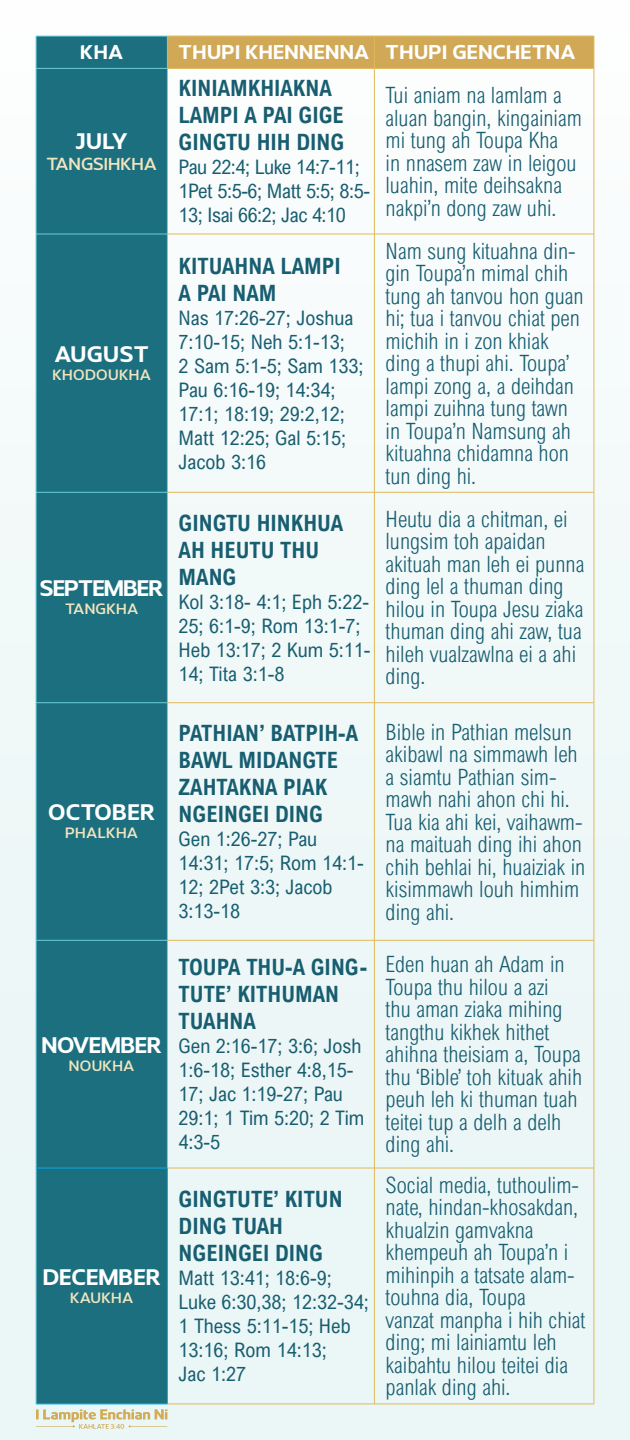
<style>
.page{position:relative;width:630px;height:1440px;background:#ebf6f6}
.page>*{position:absolute;margin:0;border:0;box-sizing:border-box;transform-origin:0 0}
.t1{font:300 22.5px/22.5px "Arial Nova Cond";color:#185e71}
.t2{font:700 22.5px/27px "Arial Nova Cond";color:#185e71}
.t3{font:700 22.5px "EBC Kum Thupi 2025 Semi";letter-spacing:-.01em;color:#fff}
.t4{font:700 22.5px "EBC Kum Thupi 2025 Semi";letter-spacing:-.04em;color:#fff}
.t5{font:700 22.5px "EBC Kum Thupi 2025 Semi";letter-spacing:.02em;color:#fff}
.t6{font:20px/24px "Arial Nova Cond";color:#185e71}
.t7{font:20px/24px "Arial Nova Cond";letter-spacing:-.02em;color:#185e71}
.t8{font:700 20px "EBC Kum Thupi 2025 Semi";letter-spacing:.02em;color:#fff}
.t9{font:17.5px "EBC Kum Thupi 2025 Medium";color:#f1e5bf}
.t10{font:15px "EBC Kum Thupi 2025 Medium";letter-spacing:.02em;color:#f1e5bf}
</style>
<div class="page">
<div style="left:37px;top:37px;width:130px;height:1367px;background:#1c6f7e"></div>
<div style="left:168px;top:37px;width:426px;height:31px;background:#d1a956"></div>
<hr style="left:167px;top:36px;width:207px;height:1px;background:#e0b95a">
<hr style="left:374px;top:36px;width:220px;height:1px;background:#e0b95a">
<hr style="left:374px;top:36px;width:1px;height:32px;background:#e0b95a">
<hr style="left:594px;top:36px;width:1px;height:32px;background:#e0b95a">
<hr style="left:167px;top:68px;width:207px;height:1px;background:#e0b95a">
<hr style="left:374px;top:68px;width:220px;height:1px;background:#e0b95a">
<hr style="left:374px;top:68px;width:1px;height:166px;background:#e0b95a">
<hr style="left:594px;top:68px;width:1px;height:166px;background:#e0b95a">
<hr style="left:167px;top:234px;width:207px;height:1px;background:#e0b95a">
<hr style="left:374px;top:234px;width:220px;height:1px;background:#e0b95a">
<hr style="left:374px;top:234px;width:1px;height:258px;background:#e0b95a">
<hr style="left:594px;top:234px;width:1px;height:258px;background:#e0b95a">
<hr style="left:167px;top:492px;width:207px;height:1px;background:#e0b95a">
<hr style="left:374px;top:492px;width:220px;height:1px;background:#e0b95a">
<hr style="left:374px;top:492px;width:1px;height:211px;background:#e0b95a">
<hr style="left:594px;top:492px;width:1px;height:211px;background:#e0b95a">
<hr style="left:167px;top:702px;width:207px;height:1px;background:#e0b95a">
<hr style="left:374px;top:702px;width:220px;height:1px;background:#e0b95a">
<hr style="left:374px;top:703px;width:1px;height:237px;background:#e0b95a">
<hr style="left:594px;top:703px;width:1px;height:237px;background:#e0b95a">
<hr style="left:167px;top:940px;width:207px;height:1px;background:#e0b95a">
<hr style="left:374px;top:940px;width:220px;height:1px;background:#e0b95a">
<hr style="left:374px;top:940px;width:1px;height:228px;background:#e0b95a">
<hr style="left:594px;top:940px;width:1px;height:228px;background:#e0b95a">
<hr style="left:167px;top:1168px;width:207px;height:1px;background:#e0b95a">
<hr style="left:374px;top:1168px;width:220px;height:1px;background:#e0b95a">
<hr style="left:374px;top:1168px;width:1px;height:236px;background:#e0b95a">
<hr style="left:594px;top:1168px;width:1px;height:236px;background:#e0b95a">
<hr style="left:167px;top:1404px;width:207px;height:1px;background:#e0b95a">
<hr style="left:374px;top:1404px;width:220px;height:1px;background:#e0b95a">
<hr style="left:36px;top:68px;width:1px;height:166px;background:#6cccdc">
<hr style="left:167px;top:68px;width:1px;height:166px;background:#6cccdc">
<hr style="left:36px;top:234px;width:131px;height:1px;background:#6cccdc">
<hr style="left:36px;top:234px;width:1px;height:258px;background:#6cccdc">
<hr style="left:167px;top:234px;width:1px;height:258px;background:#6cccdc">
<hr style="left:36px;top:492px;width:1px;height:211px;background:#6cccdc">
<hr style="left:36px;top:702px;width:131px;height:1px;background:#6cccdc">
<hr style="left:36px;top:703px;width:1px;height:237px;background:#6cccdc">
<hr style="left:36px;top:940px;width:1px;height:228px;background:#6cccdc">
<hr style="left:167px;top:940px;width:1px;height:228px;background:#6cccdc">
<hr style="left:36px;top:1168px;width:1px;height:236px;background:#6cccdc">
<hr style="left:36px;top:1168px;width:131px;height:1px;background:#00aeef">
<hr style="left:167px;top:1168px;width:1px;height:236px;background:#00aeef">
<hr style="left:36px;top:1404px;width:131px;height:1px;background:#00aeef">
<hr style="left:36px;top:492px;width:131px;height:1px;background:#6cccdc">
<hr style="left:167px;top:492px;width:1px;height:211px;background:#6cccdc">
<hr style="left:167px;top:703px;width:1px;height:237px;background:#6cccdc">
<hr style="left:36px;top:940px;width:131px;height:1px;background:#6cccdc">
<hr style="left:36px;top:36px;width:131px;height:1px;background:#6cccdc">
<hr style="left:36px;top:36px;width:1px;height:32px;background:#6cccdc">
<hr style="left:167px;top:36px;width:1px;height:32px;background:#6cccdc">
<hr style="left:36px;top:68px;width:131px;height:1px;background:#6cccdc">
<svg style="left:36px;top:1409px;width:131px;height:20px"></svg>
<p class="t8" style="left:80px;top:40px;width:45px">KHA</p>
<p class="t8" style="left:179px;top:40px;width:398px">THUPI KHENNENNA THUPI GENCHETNA</p>
<p class="t3" style="left:75px;top:127px;width:54px">JULY</p>
<p class="t9" style="left:46px;top:153px;width:112px">TANGSIHKHA</p>
<p class="t3" style="left:54px;top:341px;width:96px">AUGUST</p>
<p class="t10" style="left:52px;top:366px;width:100px">KHODOUKHA</p>
<p class="t2" style="left:179px;top:74px;width:167px">KINIAMKHIAKNA<br>LAMPI A PAI GIGE<br>GINGTU HIH DING</p>
<p class="t7" style="left:179px;top:155px;width:193px">Pau 22:4; Luke 14:7-11;<br>1Pet 5:5-6; Matt 5:5; 8:5-<br>13; Isai 66:2; Jac 4:10</p>
<p class="t2" style="left:179px;top:252px;width:164px">KITUAHNA LAMPI<br>A PAI NAM</p>
<p class="t6" style="left:179px;top:305px;width:186px">Nas 17:26-27; Joshua<br>7:10-15; Neh 5:1-13;<br>2 Sam 5:1-5; Sam 133;<br>Pau 6:16-19; 14:34;<br>17:1; 18:19; 29:2,12;<br>Matt 12:25; Gal 5:15;<br>Jacob 3:16</p>
<p class="t4" style="left:40px;top:575px;width:125px">SEPTEMBER</p>
<p class="t10" style="left:65px;top:600px;width:75px">TANGKHA</p>
<p class="t2" style="left:179px;top:509px;width:166px">GINGTU HINKHUA<br>AH HEUTU THU<br>MANG</p>
<p class="t6" style="left:179px;top:589px;width:193px">Kol 3:18- 4:1; Eph 5:22-<br>25; 6:1-9; Rom 13:1-7;<br>Heb 13:17; 2 Kum 5:11-<br>14; Tita 3:1-8</p>
<p class="t5" style="left:48px;top:799px;width:109px">OCTOBER</p>
<p class="t10" style="left:65px;top:824px;width:74px">PHALKHA</p>
<p class="t3" style="left:42px;top:1032px;width:122px">NOVEMBER</p>
<p class="t10" style="left:69px;top:1057px;width:67px">NOUKHA</p>
<p class="t3" style="left:43px;top:1263px;width:120px">DECEMBER</p>
<p class="t10" style="left:70px;top:1289px;width:65px">KAUKHA</p>
<p class="t2" style="left:179px;top:719px;width:181px">PATHIAN’ BATPIH-A<br>BAWL MIDANGTE<br>ZAHTAKNA PIAK<br>NGEINGEI DING</p>
<p class="t6" style="left:179px;top:827px;width:187px">Gen 1:26-27; Pau<br>14:31; 17:5; Rom 14:1-<br>12; 2Pet 3:3; Jacob<br>3:13-18</p>
<p class="t2" style="left:179px;top:953px;width:190px">TOUPA THU-A GING-<br>TUTE’ KITHUMAN<br>TUAHNA</p>
<p class="t6" style="left:179px;top:1034px;width:187px">Gen 2:16-17; 3:6; Josh<br>1:6-18; Esther 4:8,15-<br>17; Jac 1:19-27; Pau<br>29:1; 1 Tim 5:20; 2 Tim<br>4:3-5</p>
<p class="t2" style="left:179px;top:1185px;width:166px">GINGTUTE’ KITUN<br>DING TUAH<br>NGEINGEI DING</p>
<p class="t6" style="left:179px;top:1266px;width:192px">Matt 13:41; 18:6-9;<br>Luke 6:30,38; 12:32-34;<br>1 Thess 5:11-15; Heb<br>13:16; Rom 14:13;<br>Jac 1:27</p>
<p class="t1" style="left:386px;top:84px;width:198px">Tui aniam na lamlam a aluan bangin, kingainiam mi tung ah Toupa Kha<br>in nnasem zaw in leigou luahin, mite deihsakna nakpi’n dong zaw uhi.</p>
<p class="t1" style="left:386px;top:239px;width:200px">Nam sung kituahna din&shy;gin Toupa’n mimal chih tung ah tanvou hon guan hi; tua i tanvou chiat pen michih in i zon khiak ding a thupi ahi. Toupa’ lampi zong a, a deihdan lampi zuihna tung tawn in Toupa’n Namsung ah kituahna chidamna hon tun ding hi.</p>
<p class="t1" style="left:386px;top:507px;width:200px">Heutu dia a chitman, ei lungsim toh apaidan akituah man leh ei punna ding lel a thuman ding hilou in Toupa Jesu ziaka thuman ding ahi zaw, tua hileh vualzawlna ei a ahi ding.</p>
<p class="t1" style="left:386px;top:720px;width:201px">Bible in Pathian melsun akibawl na simmawh leh a siamtu Pathian sim&shy;mawh nahi ahon chi hi.<br>Tua kia ahi kei, vaihawm&shy;na maituah ding ihi ahon chih behlai hi, huaiziak in kisimmawh louh himhim ding ahi.</p>
<p class="t1" style="left:386px;top:953px;width:198px">Eden huan ah Adam in<br>Toupa thu hilou a azi<br>thu aman ziaka mihing tangthu kikhek hithet ahihna theisiam a, Toupa thu ‘Bible’ toh kituak ahih peuh leh ki thuman tuah teitei tup a delh a delh ding ahi.</p>
<p class="t1" style="left:386px;top:1173px;width:201px">Social media, tuthoulim&shy;nate, hindan-khosakdan, khualzin gamvakna khempeuh ah Toupa’n i mihinpih a tatsate alam&shy;touhna dia, Toupa<br>vanzat manpha i hih chiat ding; mi lainiamtu leh kaibahtu hilou teitei dia panlak ding ahi.</p>
</div>
